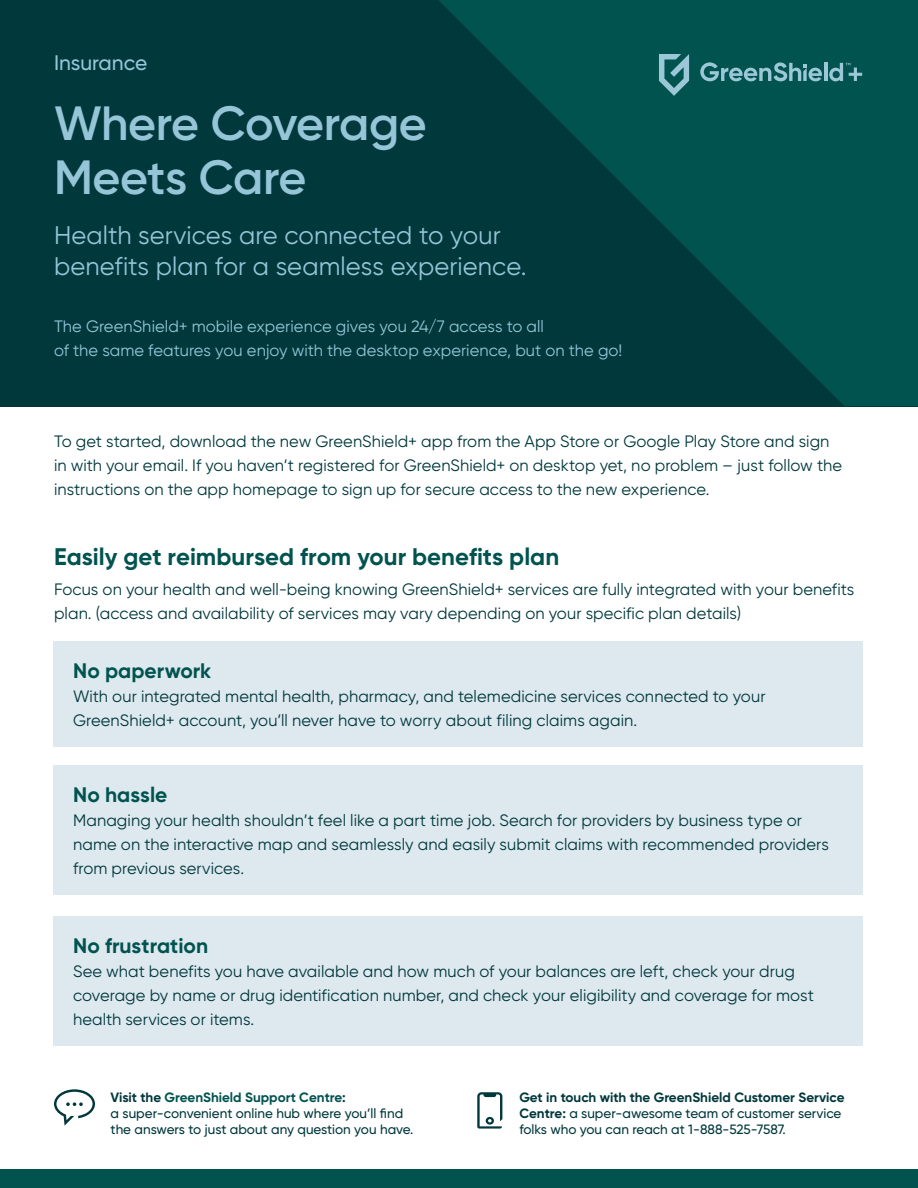
<style>
.page{position:relative;width:918px;height:1188px;background:#fff}
.page>*{position:absolute;margin:0;border:0;box-sizing:border-box;transform-origin:0 0}
.t1{font:600 48px/54px "Gilroy";letter-spacing:-.015em;color:#96c5d7}
.t2{font:25.5px/31.5px "Gilroy";letter-spacing:.005em;color:#96c5d7}
.t3{font:700 24px "Gilroy";color:#00534f}
.t4{font:700 21px "Gilroy";color:#00534f}
.t5{font:500 21px "Gilroy";color:#96c5d7}
.t6{font:16.5px/24px "Gilroy";letter-spacing:.005em;color:#00383c}
.t7{font:16.5px/24px "Gilroy";letter-spacing:.005em;color:#96c5d7}
.t8{font:500 13.5px/16.2px "Gilroy";color:#00383c}
.s1{font-weight:700}
.s2{font-weight:700;color:#00534f}
</style>
<div class="page">
<div style="left:0;top:0;width:918px;height:406px;background:#00383c"></div>
<svg style="left:439px;top:0;width:479px;height:406px;fill:#00534f"></svg>
<div style="left:0;top:1170px;width:918px;height:18px;background:#00534f"></div>
<hr style="left:824px;top:63px;width:3px;height:18px;background:#9cc7d6">
<svg style="left:700px;top:62px;width:122px;height:19px;background:#418488"></svg>
<svg style="left:659px;top:54px;width:30px;height:42px"></svg>
<svg style="left:829px;top:63px;width:33px;height:18px"></svg>
<div style="left:53px;top:641px;width:810px;height:105px;background:#dde9ef"></div>
<div style="left:53px;top:765px;width:810px;height:130px;background:#dde9ef"></div>
<div style="left:53px;top:916px;width:810px;height:129px;background:#dde9ef"></div>
<svg style="left:54px;top:1089px;width:41px;height:37px"></svg>
<svg style="left:477px;top:1092px;width:25px;height:37px"></svg>
<p class="t5" style="left:54px;top:49px;width:95px">Insurance</p>
<h1 class="t1" style="left:54px;top:96px;width:374px">Where Coverage<br>Meets Care</h1>
<h2 class="t2" style="left:54px;top:219px;width:474px">Health services are connected to your benefits plan for a seamless experience.</h2>
<p class="t7" style="left:54px;top:314px;width:570px">The GreenShield+ mobile experience gives you 24/7 access to all<br>of the same features you enjoy with the desktop experience, but on the go!</p>
<p class="t6" style="left:54px;top:429px;width:790px">To get started, download the new GreenShield+ app from the App Store or Google Play Store and sign in with your email. If you haven’t registered for GreenShield+ on desktop yet, no problem – just follow the instructions on the app homepage to sign up for secure access to the new experience.</p>
<h3 class="t3" style="left:54px;top:542px;width:507px">Easily get reimbursed from your benefits plan</h3>
<p class="t6" style="left:54px;top:578px;width:802px">Focus on your health and well-being knowing GreenShield+ services are fully integrated with your benefits plan. (access and availability of services may vary depending on your specific plan details)</p>
<p class="t4" style="left:73px;top:657px;width:140px">No paperwork</p>
<p class="t6" style="left:73px;top:684px;width:694px">With our integrated mental health, pharmacy, and telemedicine services connected to your<br>GreenShield+ account, you’ll never have to worry about filing claims again.</p>
<p class="t4" style="left:73px;top:782px;width:96px">No hassle</p>
<p class="t6" style="left:73px;top:809px;width:757px">Managing your health shouldn’t feel like a part time job. Search for providers by business type or name on the interactive map and seamlessly and easily submit claims with recommended providers from previous services.</p>
<p class="t4" style="left:73px;top:932px;width:137px">No frustration</p>
<p class="t6" style="left:73px;top:959px;width:742px">See what benefits you have available and how much of your balances are left, check your drug coverage by name or drug identification number, and check your eligibility and coverage for most health services or items.</p>
<p class="t8" style="left:111px;top:1089px;width:304px"><span class="s1">Visit the</span> <span class="s2">GreenShield Support Centre</span><span class="s1">:<br></span>a super-convenient online hub where you’ll find the answers to just about any question you have.</p>
<p class="t8" style="left:519px;top:1089px;width:327px"><span class="s1">Get in touch with the GreenShield Customer Service<br>Centre:</span> a super-awesome team of customer service folks who you can reach at 1-888-525-7587.</p>
</div>
